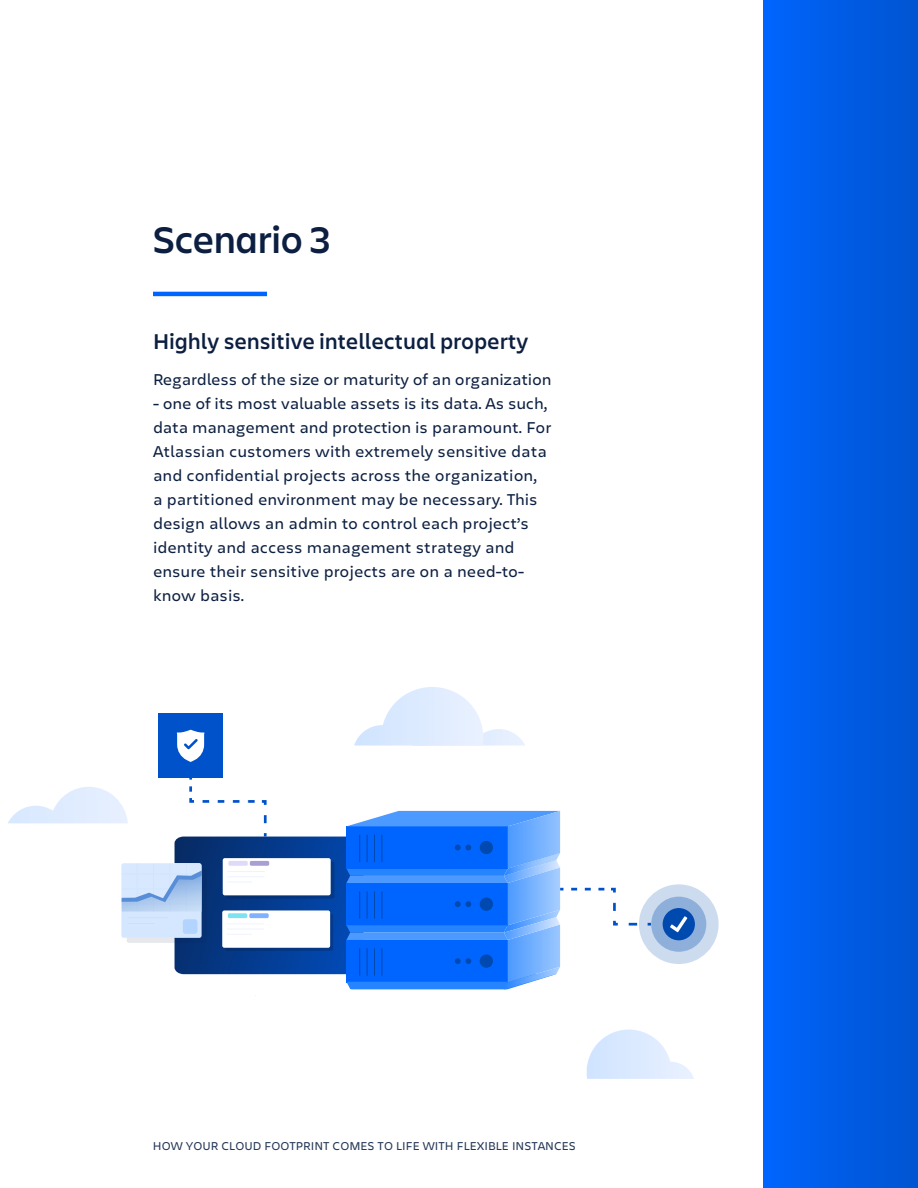
<style>
.page{position:relative;width:918px;height:1188px;background:#fff}
.page>*{position:absolute;margin:0;border:0;box-sizing:border-box;transform-origin:0 0}
.t1{font:600 39px "Charlie Display";letter-spacing:.01em;color:#0c1f41}
.t2{font:600 22.5px "Charlie Display";letter-spacing:.025em;color:#0c1f41}
.t3{font:16.5px/24px "Charlie Text";color:#0c1f41}
.t4{font:12px "Charlie Text";color:#253858}
</style>
<div class="page">
<svg style="left:354px;top:687px;width:171px;height:59px"></svg>
<svg style="left:586px;top:1029px;width:108px;height:50px"></svg>
<div style="left:158px;top:714px;width:65px;height:64px;background:#0052cb"></div>
<svg style="left:177px;top:730px;width:28px;height:32px"></svg>
<svg style="left:571px;top:887px;width:45px;height:6px"></svg>
<svg style="left:613px;top:903px;width:5px;height:23px"></svg>
<svg style="left:629px;top:923px;width:9px;height:3px"></svg>
<svg style="left:639px;top:884px;width:80px;height:80px;background:#ccdaee"></svg>
<div style="left:651px;top:897px;width:55px;height:55px;background:#8fafdb;border-radius:50%"></div>
<div style="left:663px;top:908px;width:32px;height:32px;background:#0049af;border-radius:50%"></div>
<svg style="left:670px;top:916px;width:17px;height:16px"></svg>
<svg style="left:8px;top:786px;width:555px;height:204px"></svg>
<div style="left:764px;top:0;width:154px;height:1188px;background:linear-gradient(to right,#0064fd,#0054d0)"></div>
<hr style="left:153px;top:292px;width:114px;height:4px;background:#0065ff">
<h1 class="t1" style="left:153px;top:212px;width:179px">Scenario 3</h1>
<h2 class="t2" style="left:153px;top:325px;width:377px">Highly sensitive intellectual property</h2>
<p class="t3" style="left:153px;top:366px;width:400px">Regardless of the size or maturity of an organization</p>
<p class="t3" style="left:153px;top:390px;width:400px">- one of its most valuable assets is its data. As such, data management and protection is paramount. For Atlassian customers with extremely sensitive data and confidential projects across the organization,<br>a partitioned environment may be necessary. This design allows an admin to control each project’s identity and access management strategy and ensure their sensitive projects are on a need-to&shy;know basis.</p>
<p class="t4" style="left:153px;top:1137px;width:424px">HOW YOUR CLOUD FOOTPRINT COMES TO LIFE WITH FLEXIBLE INSTANCES</p>
</div>
